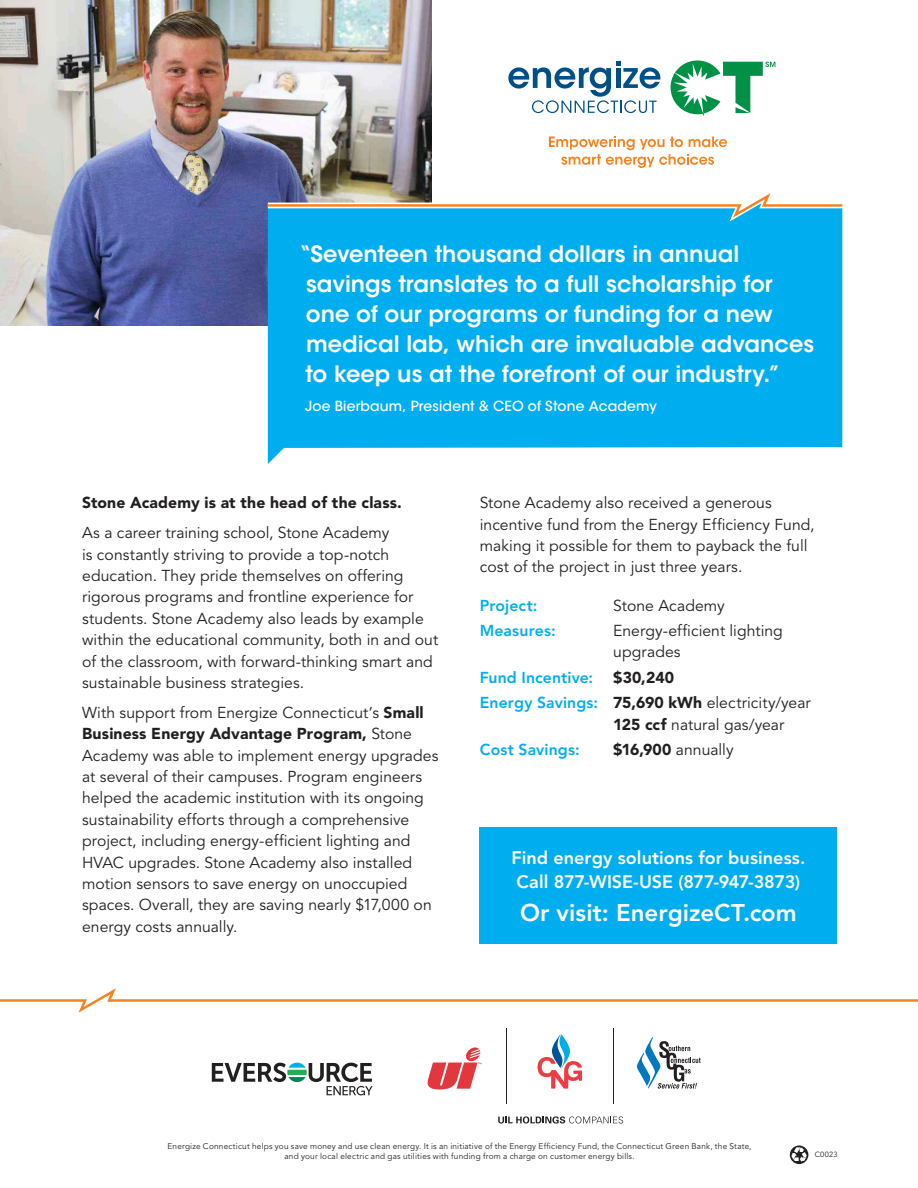
<style>
.page{position:relative;width:918px;height:1188px;background:#fff}
.page>*{position:absolute;margin:0;border:0;box-sizing:border-box;transform-origin:0 0}
.t1{font:800 24px "Avenir LT Std";letter-spacing:.005em;color:#fff}
.t2{font:600 22.5px/30px "ITC Avant Garde Std";color:#fff}
.t3{font:800 18px/24.6px "Avenir LT Std";color:#fff}
.t4{font:15.75px/21.3px "Avenir LT Std";letter-spacing:.005em;color:#231f20}
.t5{font:900 15.75px/25.3px "Avenir LT Std";letter-spacing:.01em;color:#231f20;text-align:center}
.t6{font:800 15.75px "Avenir LT Std";letter-spacing:.01em;color:#00aeef}
.t7{font:500 13.8px "ITC Avant Garde Std";letter-spacing:.01em;color:#fff}
.t8{font:8.25px/10.5px "Avenir LT Std";letter-spacing:.025em;color:#231f20;text-align:center}
.t9{font:7.5px "Avenir LT Std";letter-spacing:.02em;color:#231f20}
.s1{font-weight:900}
.s2{font-weight:800;color:#00aeef}
.s3{font-weight:400}
</style>
<div class="page">
<svg style="left:0;top:988px;width:918px;height:25px"></svg>
<svg style="left:790px;top:1146px;width:18px;height:18px"></svg>
<svg style="left:427px;top:1047px;width:54px;height:42px"></svg>
<svg style="left:637px;top:1037px;width:64px;height:52px"></svg>
<svg style="left:537px;top:1034px;width:45px;height:55px"></svg>
<svg style="left:498px;top:1116px;width:125px;height:8px"></svg>
<hr style="left:613px;top:1028px;width:1px;height:76px;background:#231f20">
<hr style="left:507px;top:1028px;width:1px;height:76px;background:#231f20">
<svg style="left:212px;top:1063px;width:161px;height:32px"></svg>
<svg style="left:508px;top:61px;width:153px;height:52px"></svg>
<svg style="left:671px;top:60px;width:104px;height:56px"></svg>
<svg style="left:549px;top:136px;width:178px;height:32px"></svg>
<img style="left:0;top:0;width:432px;height:325px">
<div style="left:268px;top:222px;width:574px;height:242px;background:#00aeef"></div>
<svg style="left:268px;top:189px;width:574px;height:33px"></svg>
<div style="left:480px;top:827px;width:357px;height:117px;background:#00aeef"></div>
<h2 class="t2" style="left:299px;top:238px;width:517px">“Seventeen thousand dollars in annual savings translates to a full scholarship for one of our programs or funding for a new medical lab, which are invaluable advances to keep us at the forefront of our industry.”</h2>
<p class="t7" style="left:305px;top:397px;width:353px">Joe Bierbaum, President &amp; CEO of Stone Academy</p>
<p class="t5" style="left:82px;top:490px;width:321px">Stone Academy is at the head of the class.</p>
<p class="t4" style="left:82px;top:523px;width:358px">As a career training school, Stone Academy<br>is constantly striving to provide a top-notch education. They pride themselves on offering rigorous programs and frontline experience for students. Stone Academy also leads by example within the educational community, both in and out of the classroom, with forward-thinking smart and sustainable business strategies.</p>
<p class="t4" style="left:82px;top:702px;width:358px">With support from Energize Connecticut’s <span class="s1">Small Business Energy Advantage Program,</span> Stone Academy was able to implement energy upgrades at several of their campuses. Program engineers helped the academic institution with its ongoing sustainability efforts through a comprehensive project, including energy-efficient lighting and HVAC upgrades. Stone Academy also installed motion sensors to save energy on unoccupied spaces. Overall, they are saving nearly $17,000 on energy costs annually.</p>
<p class="t4" style="left:480px;top:493px;width:336px">Stone Academy also received a generous incentive fund from the Energy Efficiency Fund, making it possible for them to payback the full cost of the project in just three years.</p>
<p class="t6" style="left:480px;top:596px;width:59px">Project:</p>
<p class="t4" style="left:613px;top:595px;width:113px">Stone Academy</p>
<p class="t6" style="left:480px;top:621px;width:78px">Measures:</p>
<p class="t4" style="left:613px;top:620px;width:171px">Energy-efficient lighting upgrades</p>
<p class="t6" style="left:480px;top:668px;width:115px">Fund Incentive:</p>
<p class="t5" style="left:480px;top:665px;width:333px">$30,240<br><span class="s2">Energy Savings:</span> 75,690 kWh <span class="s3">electricity/year</span></p>
<p class="t4" style="left:613px;top:714px;width:173px"><span class="s1">125 ccf</span> natural gas/year</p>
<p class="t6" style="left:480px;top:740px;width:101px">Cost Savings:</p>
<p class="t4" style="left:613px;top:739px;width:122px"><span class="s1">$16,900</span> annually</p>
<p class="t3" style="left:511px;top:845px;width:295px">Find energy solutions for business.<br>Call 877-WISE-USE (877-947-3873)</p>
<h1 class="t1" style="left:520px;top:898px;width:278px">Or visit: EnergizeCT.com</h1>
<p class="t8" style="left:168px;top:1141px;width:585px">Energize Connecticut helps you save money and use clean energy. It is an initiative of the Energy Efficiency Fund, the Connecticut Green Bank, the State, and your local electric and gas utilities with funding from a charge on customer energy bills.</p>
<p class="t9" style="left:815px;top:1151px;width:24px">C0023</p>
</div>
